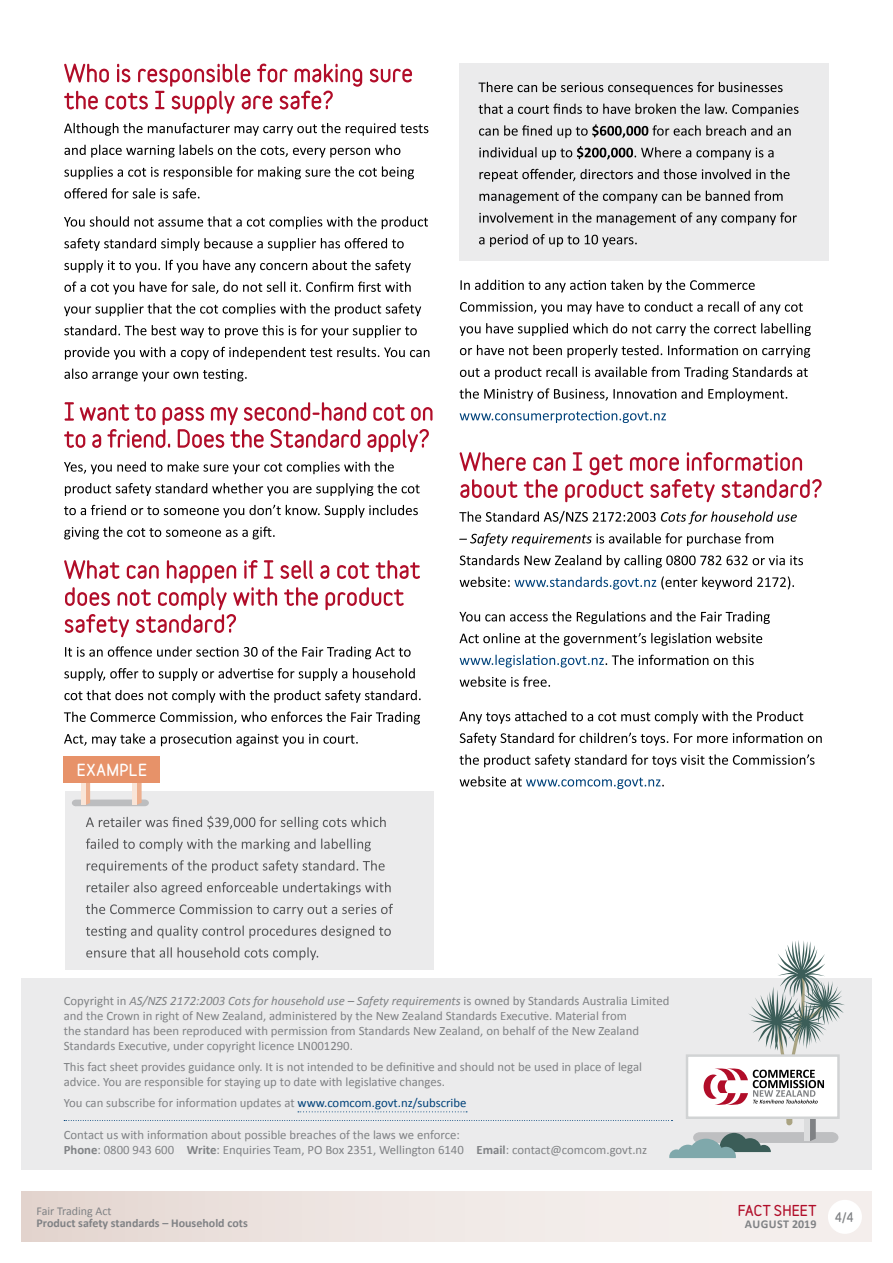
<style>
.page{position:relative;width:893px;height:1263px;background:#fff}
.page>*{position:absolute;margin:0;border:0;box-sizing:border-box;transform-origin:0 0}
.t1{font:900 15px "Variable";letter-spacing:.035em;color:#fff}
.t2{font:900 13.5px "Variable";letter-spacing:.005em;color:#b10d29}
.t3{font:12.75px/15px "Calibri";color:#808285}
.t4{font:700 12px "Calibri";color:#808285}
.t5{font:12px "Calibri";color:#808285}
.t6{font:700 12px "Calibri";letter-spacing:.025em;color:#808285}
.t7{font:900 12px "Variable";color:#808285}
.s1{font-style:italic}
.s2{color:#00427a}
.s3{font-weight:700}
</style>
<div class="page">
<svg style="left:21px;top:1192px;width:851px;height:50px;background:#eee5e2"></svg>
<div style="left:828px;top:1200px;width:34px;height:34px;background:#fff;border-radius:50%"></div>
<div style="left:21px;top:979px;width:851px;height:191px;background:#ebebec"></div>
<div style="left:65px;top:791px;width:369px;height:179px;background:#ebebec"></div>
<div style="left:459px;top:64px;width:370px;height:197px;background:#ebebec"></div>
<svg style="left:460px;top:776px;width:204px;height:13px"></svg>
<svg style="left:459px;top:754px;width:355px;height:13px"></svg>
<svg style="left:460px;top:733px;width:362px;height:12px"></svg>
<svg style="left:459px;top:711px;width:344px;height:13px"></svg>
<svg style="left:460px;top:676px;width:90px;height:11px"></svg>
<svg style="left:460px;top:655px;width:294px;height:12px"></svg>
<svg style="left:459px;top:633px;width:303px;height:13px"></svg>
<svg style="left:459px;top:611px;width:311px;height:13px"></svg>
<svg style="left:460px;top:576px;width:334px;height:13px"></svg>
<svg style="left:460px;top:555px;width:343px;height:13px"></svg>
<svg style="left:459px;top:533px;width:314px;height:13px"></svg>
<svg style="left:459px;top:511px;width:338px;height:13px"></svg>
<svg style="left:460px;top:452px;width:362px;height:50px"></svg>
<svg style="left:460px;top:411px;width:206px;height:12px"></svg>
<svg style="left:459px;top:388px;width:328px;height:13px"></svg>
<svg style="left:460px;top:367px;width:348px;height:12px"></svg>
<svg style="left:460px;top:345px;width:350px;height:13px"></svg>
<svg style="left:459px;top:323px;width:352px;height:13px"></svg>
<svg style="left:460px;top:301px;width:343px;height:13px"></svg>
<svg style="left:460px;top:280px;width:295px;height:12px"></svg>
<svg style="left:479px;top:234px;width:158px;height:13px"></svg>
<svg style="left:479px;top:212px;width:318px;height:13px"></svg>
<svg style="left:479px;top:191px;width:304px;height:12px"></svg>
<svg style="left:479px;top:169px;width:311px;height:13px"></svg>
<svg style="left:479px;top:146px;width:294px;height:14px"></svg>
<svg style="left:479px;top:124px;width:312px;height:14px"></svg>
<svg style="left:479px;top:104px;width:319px;height:12px"></svg>
<svg style="left:478px;top:82px;width:305px;height:13px"></svg>
<svg style="left:64px;top:925px;width:781px;height:233px"></svg>
<svg style="left:86px;top:904px;width:307px;height:13px"></svg>
<svg style="left:87px;top:882px;width:304px;height:13px"></svg>
<svg style="left:87px;top:860px;width:298px;height:13px"></svg>
<svg style="left:86px;top:838px;width:285px;height:13px"></svg>
<svg style="left:86px;top:816px;width:300px;height:14px"></svg>
<svg style="left:64px;top:733px;width:294px;height:13px"></svg>
<svg style="left:64px;top:711px;width:356px;height:13px"></svg>
<svg style="left:64px;top:690px;width:357px;height:13px"></svg>
<svg style="left:64px;top:668px;width:351px;height:13px"></svg>
<svg style="left:65px;top:646px;width:346px;height:13px"></svg>
<svg style="left:64px;top:560px;width:356px;height:77px"></svg>
<svg style="left:64px;top:526px;width:211px;height:13px"></svg>
<svg style="left:64px;top:505px;width:354px;height:13px"></svg>
<svg style="left:65px;top:483px;width:355px;height:13px"></svg>
<svg style="left:64px;top:461px;width:330px;height:13px"></svg>
<svg style="left:64px;top:402px;width:368px;height:50px"></svg>
<svg style="left:64px;top:369px;width:183px;height:12px"></svg>
<svg style="left:65px;top:347px;width:364px;height:13px"></svg>
<svg style="left:64px;top:325px;width:353px;height:13px"></svg>
<svg style="left:64px;top:303px;width:357px;height:13px"></svg>
<svg style="left:64px;top:281px;width:347px;height:13px"></svg>
<svg style="left:64px;top:260px;width:347px;height:13px"></svg>
<svg style="left:64px;top:238px;width:340px;height:13px"></svg>
<svg style="left:64px;top:216px;width:364px;height:13px"></svg>
<svg style="left:64px;top:188px;width:135px;height:10px"></svg>
<svg style="left:64px;top:166px;width:350px;height:13px"></svg>
<svg style="left:64px;top:145px;width:336px;height:13px"></svg>
<svg style="left:64px;top:123px;width:364px;height:13px"></svg>
<svg style="left:64px;top:64px;width:348px;height:50px"></svg>
<svg style="left:72px;top:783px;width:77px;height:23px"></svg>
<hr style="left:133px;top:767px;width:4px;height:38px;background:#f9e5d8">
<div style="left:64px;top:756px;width:96px;height:27px;background:#e79269"></div>
<p class="t1" style="left:77px;top:760px;width:72px">EXAMPLE</p>
<p class="t3" style="left:64px;top:993px;width:607px">Copyright in <span class="s1">AS/NZS 2172:2003 Cots for household use – Safety requirements</span> is owned by Standards Australia Limited and the Crown in right of New Zealand, administered by the New Zealand Standards Executive. Material from<br>the standard has been reproduced with permission from Standards New Zealand, on behalf of the New Zealand Standards Executive, under copyright licence LN001290.</p>
<p class="t3" style="left:64px;top:1059px;width:580px">This fact sheet provides guidance only. It is not intended to be definitive and should not be used in place of legal advice. You are responsible for staying up to date with legislative changes.</p>
<p class="t3" style="left:64px;top:1096px;width:404px">You can subscribe for information updates at <span class="s2">www.comcom.govt.nz/subscribe</span></p>
<p class="t3" style="left:64px;top:1128px;width:585px">Contact us with information about possible breaches of the laws we enforce:<br><span class="s3">Phone</span>: 0800 943 600 <span class="s3">Write</span>: Enquiries Team, PO Box 2351, Wellington 6140 <span class="s3">Email</span>: contact@comcom.govt.nz</p>
<p class="t5" style="left:36px;top:1204px;width:77px">Fair Trading Act</p>
<p class="t4" style="left:36px;top:1216px;width:213px">Product safety standards – Household cots</p>
<p class="t2" style="left:738px;top:1202px;width:80px">FACT SHEET</p>
<p class="t6" style="left:745px;top:1217px;width:73px">AUGUST 2019</p>
<p class="t7" style="left:835px;top:1209px;width:20px">4/4</p>
</div>
